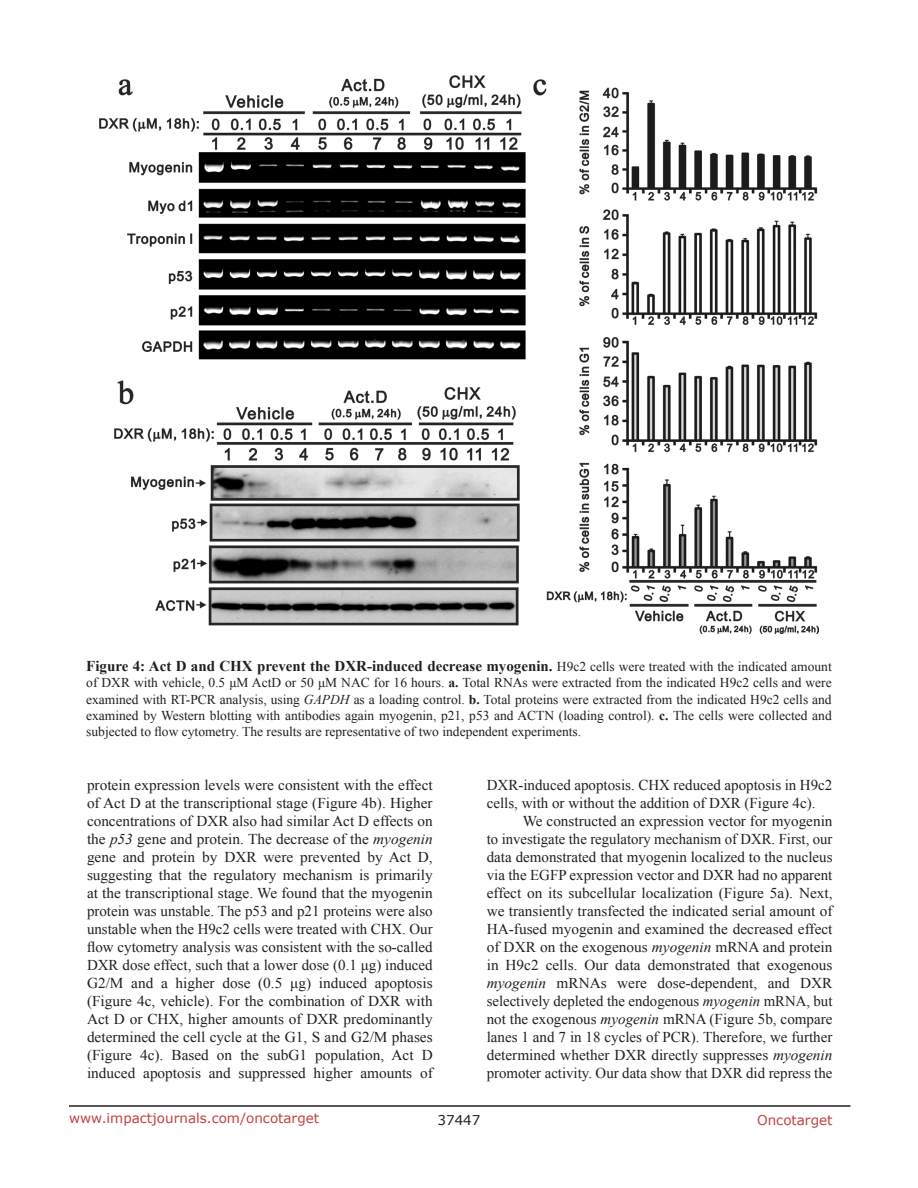
<style>
.page{position:relative;width:918px;height:1188px;background:#fff}
.page>*{position:absolute;margin:0;border:0;box-sizing:border-box;transform-origin:0 0}
.BodyText{font:15px/18px "Times New Roman";color:#231f20;text-align:justify}
.FigureText{font:700 15px "Times New Roman";color:#231f20}
.FigureText-2{font:13.5px/16.2px "Times New Roman";color:#231f20;text-align:justify}
.t1{font:13.5px "Verdana";color:#c24141}
.t2{font:13.5px "Verdana";color:#231f20}
.s1{font-weight:400;font-size:13.5px}
.s2{font-weight:700}
.s3{font-style:italic}
</style>
<div class="page">
<hr style="left:69px;top:1105px;width:781px;height:2px;background:#231f20">
<img style="left:99px;top:75px;width:720px;height:559px">
<p class="FigureText" style="left:86px;top:656px;width:747px">Figure 4: Act D and CHX prevent the DXR-induced decrease myogenin. <span class="s1">H9c2 cells were treated with the indicated amount</span></p>
<p class="FigureText-2" style="left:86px;top:675px;width:747px">of DXR with vehicle, 0.5 μM ActD or 50 μM NAC for 16 hours. <span class="s2">a.</span> Total RNAs were extracted from the indicated H9c2 cells and were examined with RT-PCR analysis, using <span class="s3">GAPDH</span> as a loading control. <span class="s2">b.</span> Total proteins were extracted from the indicated H9c2 cells and examined by Western blotting with antibodies again myogenin, p21, p53 and ACTN (loading control). <span class="s2">c.</span> The cells were collected and subjected to flow cytometry. The results are representative of two independent experiments.</p>
<p class="BodyText" style="left:87px;top:776px;width:347px">protein expression levels were consistent with the effect of Act D at the transcriptional stage (Figure 4b). Higher concentrations of DXR also had similar Act D effects on the <span class="s3">p53</span> gene and protein. The decrease of the <span class="s3">myogenin </span>gene and protein by DXR were prevented by Act D, suggesting that the regulatory mechanism is primarily at the transcriptional stage. We found that the myogenin protein was unstable. The p53 and p21 proteins were also unstable when the H9c2 cells were treated with CHX. Our flow cytometry analysis was consistent with the so-called DXR dose effect, such that a lower dose (0.1 μg) induced G2/M and a higher dose (0.5 μg) induced apoptosis (Figure 4c, vehicle). For the combination of DXR with Act D or CHX, higher amounts of DXR predominantly determined the cell cycle at the G1, S and G2/M phases (Figure 4c). Based on the subG1 population, Act D induced apoptosis and suppressed higher amounts of</p>
<p class="BodyText" style="left:487px;top:776px;width:347px">DXR-induced apoptosis. CHX reduced apoptosis in H9c2 cells, with or without the addition of DXR (Figure 4c).</p>
<p class="BodyText" style="left:487px;top:812px;width:347px;text-indent:36px">We constructed an expression vector for myogenin to investigate the regulatory mechanism of DXR. First, our data demonstrated that myogenin localized to the nucleus via the EGFP expression vector and DXR had no apparent effect on its subcellular localization (Figure 5a). Next, we transiently transfected the indicated serial amount of HA-fused myogenin and examined the decreased effect of DXR on the exogenous <span class="s3">myogenin</span> mRNA and protein in H9c2 cells. Our data demonstrated that exogenous <span class="s3">myogenin</span> mRNAs were dose-dependent, and DXR selectively depleted the endogenous <span class="s3">myogenin</span> mRNA, but not the exogenous <span class="s3">myogenin</span> mRNA (Figure 5b, compare lanes 1 and 7 in 18 cycles of PCR). Therefore, we further determined whether DXR directly suppresses <span class="s3">myogenin </span>promoter activity. Our data show that DXR did repress the</p>
<p class="t1" style="left:69px;top:1109px;width:252px">www.impactjournals.com/oncotarget</p>
<p class="t2" style="left:438px;top:1111px;width:44px">37447</p>
<p class="t1" style="left:757px;top:1111px;width:77px">Oncotarget</p>
</div>
